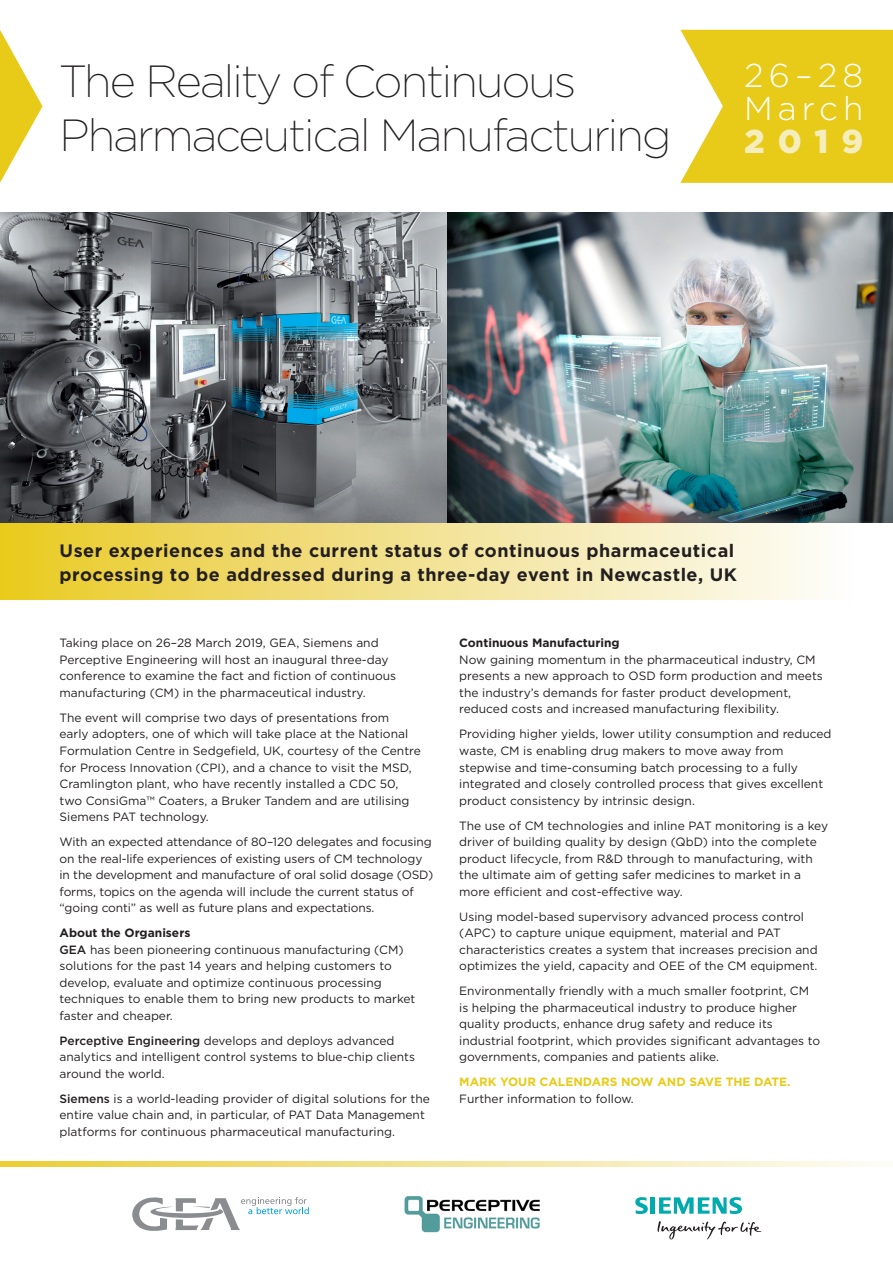
<style>
.page{position:relative;width:893px;height:1263px;background:#fff}
.page>*{position:absolute;margin:0;border:0;box-sizing:border-box;transform-origin:0 0}
.t1{font:200 45px/54px "Gotham";letter-spacing:-.04em;color:#231f20}
.t2{font:300 33px "Gotham";letter-spacing:.15em;color:#fff}
.t3{font:900 33px "Gotham";color:#f6edbd}
.t4{font:700 18px/24px "Gotham";letter-spacing:.03em;color:#231f20}
.t5{font:12px/16.5px "Gotham";color:#231f20}
.t6{font:700 12px/16.5px "Gotham";color:#e8cb19}
.s1{font-weight:700}
.s2{font-weight:500}
.s3{font-weight:400;color:#231f20}
</style>
<div class="page">
<img style="left:0;top:213px;width:893px;height:310px">
<svg style="left:680px;top:30px;width:213px;height:153px;background:#ead030"></svg>
<svg style="left:0;top:30px;width:43px;height:153px"></svg>
<div style="left:0;top:523px;width:893px;height:77px;background:linear-gradient(to right,#e9c926,#feffff)"></div>
<svg style="left:0;top:1162px;width:877px;height:4px;background:#f3e396"></svg>
<svg style="left:132px;top:1197px;width:177px;height:34px"></svg>
<img style="left:404px;top:1196px;width:136px;height:36px">
<svg style="left:657px;top:1221px;width:104px;height:18px"></svg>
<svg style="left:635px;top:1197px;width:107px;height:17px"></svg>
<p class="t1" style="left:60px;top:53px;width:613px">The Reality of Continuous<br>Pharmaceutical Manufacturing</p>
<p class="t2" style="left:744px;top:54px;width:121px">26–28</p>
<p class="t2" style="left:744px;top:87px;width:121px">March</p>
<p class="t3" style="left:744px;top:118px;width:121px">2019</p>
<p class="t4" style="left:60px;top:538px;width:679px">User experiences and the current status of continuous pharmaceutical processing to be addressed during a three-day event in Newcastle, UK</p>
<p class="t5" style="left:60px;top:635px;width:338px">Taking place on 26–28 March 2019, GEA, Siemens and Perceptive Engineering will host an inaugural three-day conference to examine the fact and fiction of continuous manufacturing (CM) in the pharmaceutical industry.</p>
<p class="t5" style="left:60px;top:709px;width:363px">The event will comprise two days of presentations from early adopters, one of which will take place at the National Formulation Centre in Sedgefield, UK, courtesy of the Centre for Process Innovation (CPI), and a chance to visit the MSD, Cramlington plant, who have recently installed a CDC 50, two ConsiGma™ Coaters, a Bruker Tandem and are utilising Siemens PAT technology.</p>
<p class="t5" style="left:60px;top:833px;width:375px">With an expected attendance of 80–120 delegates and focusing on the real-life experiences of existing users of CM technology in the development and manufacture of oral solid dosage (OSD) forms, topics on the agenda will include the current status of “going conti” as well as future plans and expectations.</p>
<p class="t5" style="left:60px;top:924px;width:357px"><span class="s1">About the Organisers<br></span><span class="s2">GEA</span> has been pioneering continuous manufacturing (CM) solutions for the past 14 years and helping customers to develop, evaluate and optimize continuous processing techniques to enable them to bring new products to market faster and cheaper.</p>
<p class="t5" style="left:60px;top:1032px;width:357px"><span class="s2">Perceptive Engineering</span> develops and deploys advanced analytics and intelligent control systems to blue-chip clients around the world.</p>
<p class="t5" style="left:60px;top:1090px;width:372px"><span class="s2">Siemens</span> is a world-leading provider of digital solutions for the entire value chain and, in particular, of PAT Data Management platforms for continuous pharmaceutical manufacturing.</p>
<p class="t5" style="left:459px;top:635px;width:365px"><span class="s1">Continuous Manufacturing<br></span>Now gaining momentum in the pharmaceutical industry, CM presents a new approach to OSD form production and meets the industry’s demands for faster product development, reduced costs and increased manufacturing flexibility.</p>
<p class="t5" style="left:459px;top:726px;width:374px">Providing higher yields, lower utility consumption and reduced waste, CM is enabling drug makers to move away from stepwise and time-consuming batch processing to a fully integrated and closely controlled process that gives excellent product consistency by intrinsic design.</p>
<p class="t5" style="left:459px;top:817px;width:370px">The use of CM technologies and inline PAT monitoring is a key driver of building quality by design (QbD) into the complete product lifecycle, from R&amp;D through to manufacturing, with the ultimate aim of getting safer medicines to market in a more efficient and cost-effective way.</p>
<p class="t5" style="left:459px;top:908px;width:360px">Using model-based supervisory advanced process control (APC) to capture unique equipment, material and PAT characteristics creates a system that increases precision and optimizes the yield, capacity and OEE of the CM equipment.</p>
<p class="t5" style="left:459px;top:982px;width:362px">Environmentally friendly with a much smaller footprint, CM is helping the pharmaceutical industry to produce higher quality products, enhance drug safety and reduce its industrial footprint, which provides significant advantages to governments, companies and patients alike.</p>
<p class="t6" style="left:459px;top:1073px;width:333px">MARK YOUR CALENDARS NOW AND SAVE THE DATE.<br><span class="s3">Further information to follow.</span></p>
</div>
